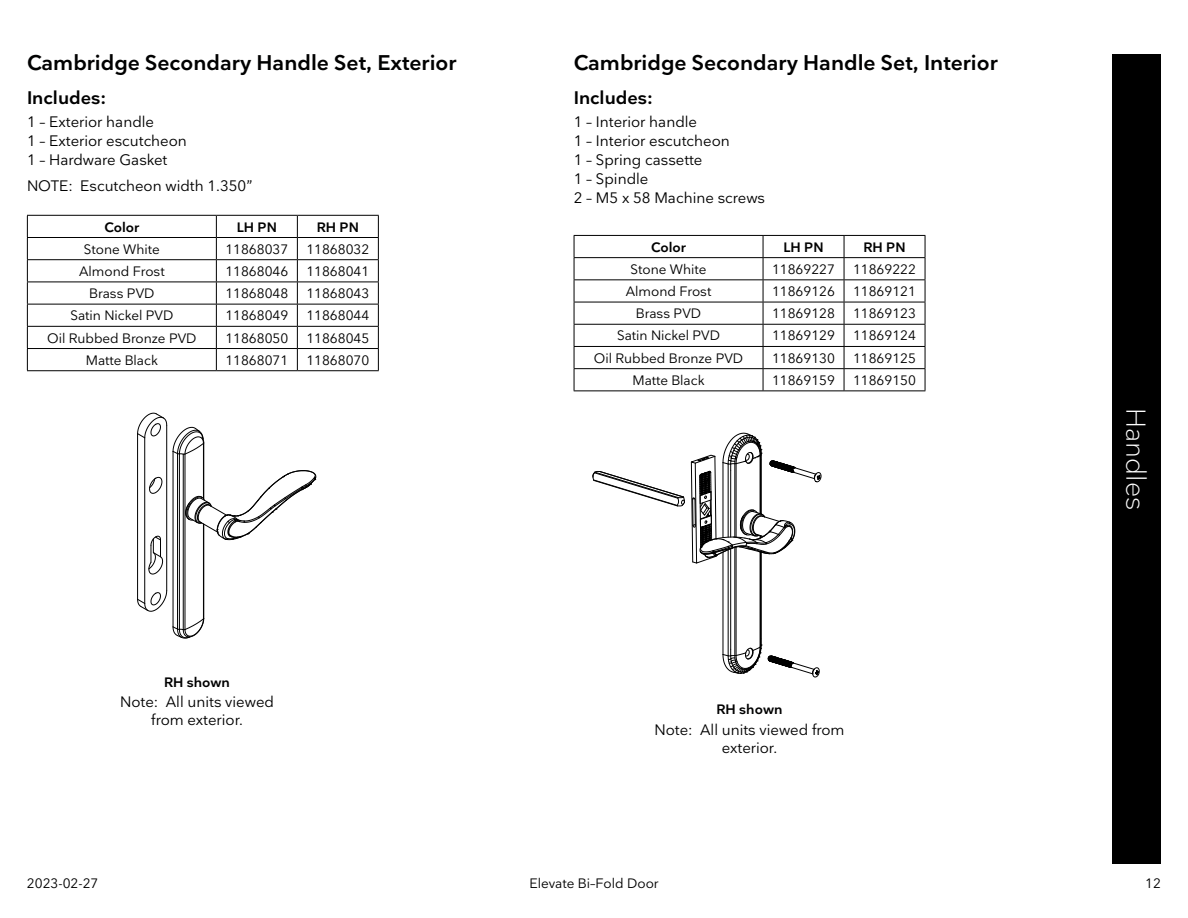
<style>
.page{position:relative;width:1188px;height:918px;background:#fff}
.page>*{position:absolute;margin:0;border:0;box-sizing:border-box;transform-origin:0 0}
.t1{font:300 27px "Nationale";color:#fff}
.t2{font:600 21px "Nationale";color:#000101}
.t3{font:600 18px "Nationale";color:#000}
.t4{font:15px/19px "Nationale";color:#000}
.t5{font:13.5px "Nationale";color:#000}
.t6{font:600 13.5px "Nationale";color:#000}
.t7{font:13.5px "Nationale";color:#000101}
.t8{font:600 13.5px "Nationale";color:#000101}
.s1{color:#000}
</style>
<div class="page">
<div style="left:1112px;top:54px;width:49px;height:810px;background:#000"></div>
<svg style="left:137px;top:412px;width:180px;height:227px"></svg>
<svg style="left:592px;top:432px;width:230px;height:246px"></svg>
<hr style="left:27px;top:215px;width:189px;height:1px;background:#000">
<hr style="left:216px;top:215px;width:81px;height:1px;background:#000">
<hr style="left:297px;top:215px;width:82px;height:1px;background:#000">
<hr style="left:27px;top:237px;width:189px;height:1px;background:#000">
<hr style="left:216px;top:237px;width:81px;height:1px;background:#000">
<hr style="left:297px;top:237px;width:82px;height:1px;background:#000">
<hr style="left:27px;top:259px;width:189px;height:1px;background:#000">
<hr style="left:216px;top:259px;width:81px;height:1px;background:#000">
<hr style="left:297px;top:259px;width:82px;height:1px;background:#000">
<hr style="left:27px;top:282px;width:189px;height:1px;background:#000">
<hr style="left:216px;top:282px;width:81px;height:1px;background:#000">
<hr style="left:297px;top:282px;width:82px;height:1px;background:#000">
<hr style="left:27px;top:304px;width:189px;height:1px;background:#000">
<hr style="left:216px;top:304px;width:81px;height:1px;background:#000">
<hr style="left:297px;top:304px;width:82px;height:1px;background:#000">
<hr style="left:27px;top:326px;width:189px;height:1px;background:#000">
<hr style="left:216px;top:326px;width:81px;height:1px;background:#000">
<hr style="left:297px;top:326px;width:82px;height:1px;background:#000">
<hr style="left:27px;top:348px;width:189px;height:1px;background:#000">
<svg style="left:27px;top:216px;width:1px;height:154px"></svg>
<hr style="left:216px;top:348px;width:81px;height:1px;background:#000">
<svg style="left:216px;top:216px;width:1px;height:154px"></svg>
<hr style="left:297px;top:348px;width:82px;height:1px;background:#000">
<svg style="left:297px;top:216px;width:1px;height:154px"></svg>
<svg style="left:378px;top:216px;width:1px;height:154px"></svg>
<hr style="left:27px;top:370px;width:189px;height:1px;background:#000">
<hr style="left:216px;top:370px;width:81px;height:1px;background:#000">
<hr style="left:297px;top:370px;width:82px;height:1px;background:#000">
<hr style="left:574px;top:235px;width:189px;height:1px;background:#000">
<hr style="left:763px;top:235px;width:81px;height:1px;background:#000">
<hr style="left:844px;top:235px;width:81px;height:1px;background:#000">
<hr style="left:574px;top:257px;width:189px;height:1px;background:#000">
<hr style="left:763px;top:257px;width:81px;height:1px;background:#000">
<hr style="left:844px;top:257px;width:81px;height:1px;background:#000">
<hr style="left:574px;top:279px;width:189px;height:1px;background:#000">
<hr style="left:763px;top:279px;width:81px;height:1px;background:#000">
<hr style="left:844px;top:279px;width:81px;height:1px;background:#000">
<hr style="left:574px;top:302px;width:189px;height:1px;background:#000">
<hr style="left:763px;top:302px;width:81px;height:1px;background:#000">
<hr style="left:844px;top:302px;width:81px;height:1px;background:#000">
<hr style="left:574px;top:324px;width:189px;height:1px;background:#000">
<hr style="left:763px;top:324px;width:81px;height:1px;background:#000">
<hr style="left:844px;top:324px;width:81px;height:1px;background:#000">
<hr style="left:574px;top:346px;width:189px;height:1px;background:#000">
<hr style="left:763px;top:346px;width:81px;height:1px;background:#000">
<hr style="left:844px;top:346px;width:81px;height:1px;background:#000">
<hr style="left:574px;top:368px;width:189px;height:1px;background:#000">
<svg style="left:574px;top:236px;width:1px;height:154px"></svg>
<hr style="left:763px;top:368px;width:81px;height:1px;background:#000">
<svg style="left:763px;top:236px;width:1px;height:154px"></svg>
<hr style="left:844px;top:368px;width:81px;height:1px;background:#000">
<svg style="left:844px;top:236px;width:1px;height:154px"></svg>
<svg style="left:925px;top:236px;width:1px;height:154px"></svg>
<hr style="left:574px;top:390px;width:189px;height:1px;background:#000">
<hr style="left:763px;top:390px;width:81px;height:1px;background:#000">
<hr style="left:844px;top:390px;width:81px;height:1px;background:#000">
<h2 class="t2" style="left:27px;top:49px;width:431px">Cambridge Secondary Handle Set, Exterior</h2>
<h3 class="t3" style="left:27px;top:86px;width:81px">Includes:</h3>
<p class="t4" style="left:27px;top:112px;width:161px">1 – Exterior handle<br>1 – Exterior escutcheon<br>1 – Hardware Gasket</p>
<p class="t4" style="left:27px;top:176px;width:227px">NOTE: Escutcheon width 1.350”</p>
<p class="t6" style="left:104px;top:218px;width:36px">Color</p>
<p class="t6" style="left:237px;top:218px;width:42px">LH PN</p>
<p class="t6" style="left:317px;top:218px;width:44px">RH PN</p>
<p class="t5" style="left:84px;top:240px;width:77px">Stone White</p>
<p class="t5" style="left:225px;top:240px;width:65px">11868037</p>
<p class="t5" style="left:306px;top:240px;width:65px">11868032</p>
<p class="t5" style="left:79px;top:263px;width:87px">Almond Frost</p>
<p class="t5" style="left:225px;top:263px;width:65px">11868046</p>
<p class="t5" style="left:306px;top:263px;width:65px">11868041</p>
<p class="t5" style="left:89px;top:285px;width:67px">Brass PVD</p>
<p class="t5" style="left:225px;top:285px;width:65px">11868048</p>
<p class="t5" style="left:306px;top:285px;width:65px">11868043</p>
<p class="t5" style="left:70px;top:307px;width:105px">Satin Nickel PVD</p>
<p class="t5" style="left:225px;top:307px;width:65px">11868049</p>
<p class="t5" style="left:306px;top:307px;width:65px">11868044</p>
<p class="t5" style="left:47px;top:329px;width:151px">Oil Rubbed Bronze PVD</p>
<p class="t5" style="left:225px;top:329px;width:65px">11868050</p>
<p class="t5" style="left:306px;top:329px;width:65px">11868045</p>
<p class="t5" style="left:86px;top:351px;width:74px">Matte Black</p>
<p class="t5" style="left:225px;top:351px;width:65px">11868071</p>
<p class="t5" style="left:306px;top:351px;width:65px">11868070</p>
<p class="t6" style="left:164px;top:674px;width:68px">RH shown</p>
<p class="t4" style="left:120px;top:693px;width:155px;line-height:18px;text-align:center">Note: All units viewed from exterior.</p>
<h2 class="t2" style="left:574px;top:49px;width:426px">Cambridge Secondary Handle Set, Interior</h2>
<h3 class="t3" style="left:574px;top:86px;width:81px">Includes:</h3>
<p class="t4" style="left:574px;top:112px;width:193px">1 – Interior handle<br>1 – Interior escutcheon<br>1 – Spring cassette<br>1 – Spindle<br>2 – M5 x 58 Machine screws</p>
<p class="t6" style="left:651px;top:238px;width:36px">Color</p>
<p class="t6" style="left:784px;top:238px;width:42px">LH PN</p>
<p class="t6" style="left:864px;top:238px;width:44px">RH PN</p>
<p class="t5" style="left:631px;top:261px;width:77px">Stone White</p>
<p class="t5" style="left:772px;top:261px;width:65px">11869227</p>
<p class="t5" style="left:853px;top:261px;width:65px">11869222</p>
<p class="t5" style="left:626px;top:283px;width:87px">Almond Frost</p>
<p class="t5" style="left:772px;top:283px;width:65px">11869126</p>
<p class="t5" style="left:853px;top:283px;width:65px">11869121</p>
<p class="t5" style="left:636px;top:305px;width:67px">Brass PVD</p>
<p class="t5" style="left:772px;top:305px;width:65px">11869128</p>
<p class="t5" style="left:853px;top:305px;width:65px">11869123</p>
<p class="t5" style="left:617px;top:327px;width:105px">Satin Nickel PVD</p>
<p class="t5" style="left:772px;top:327px;width:65px">11869129</p>
<p class="t5" style="left:853px;top:327px;width:65px">11869124</p>
<p class="t5" style="left:594px;top:349px;width:151px">Oil Rubbed Bronze PVD</p>
<p class="t5" style="left:772px;top:349px;width:65px">11869130</p>
<p class="t5" style="left:853px;top:349px;width:65px">11869125</p>
<p class="t5" style="left:633px;top:372px;width:74px">Matte Black</p>
<p class="t5" style="left:772px;top:372px;width:65px">11869159</p>
<p class="t5" style="left:853px;top:372px;width:65px">11869150</p>
<p class="t8" style="left:717px;top:701px;width:68px"><span class="s1">RH</span> shown</p>
<p class="t4" style="left:654px;top:720px;width:192px;line-height:18px;text-align:center">Note: All units viewed from exterior.</p>
<h1 class="t1" style="left:1153px;top:408px;width:103px;rotate:90deg">Handles</h1>
<p class="t7" style="left:529px;top:874px;width:131px">Elevate Bi–Fold Door</p>
<p class="t7" style="left:27px;top:874px;width:73px">2023-02-27</p>
<p class="t7" style="left:1145px;top:874px;width:17px">12</p>
</div>
